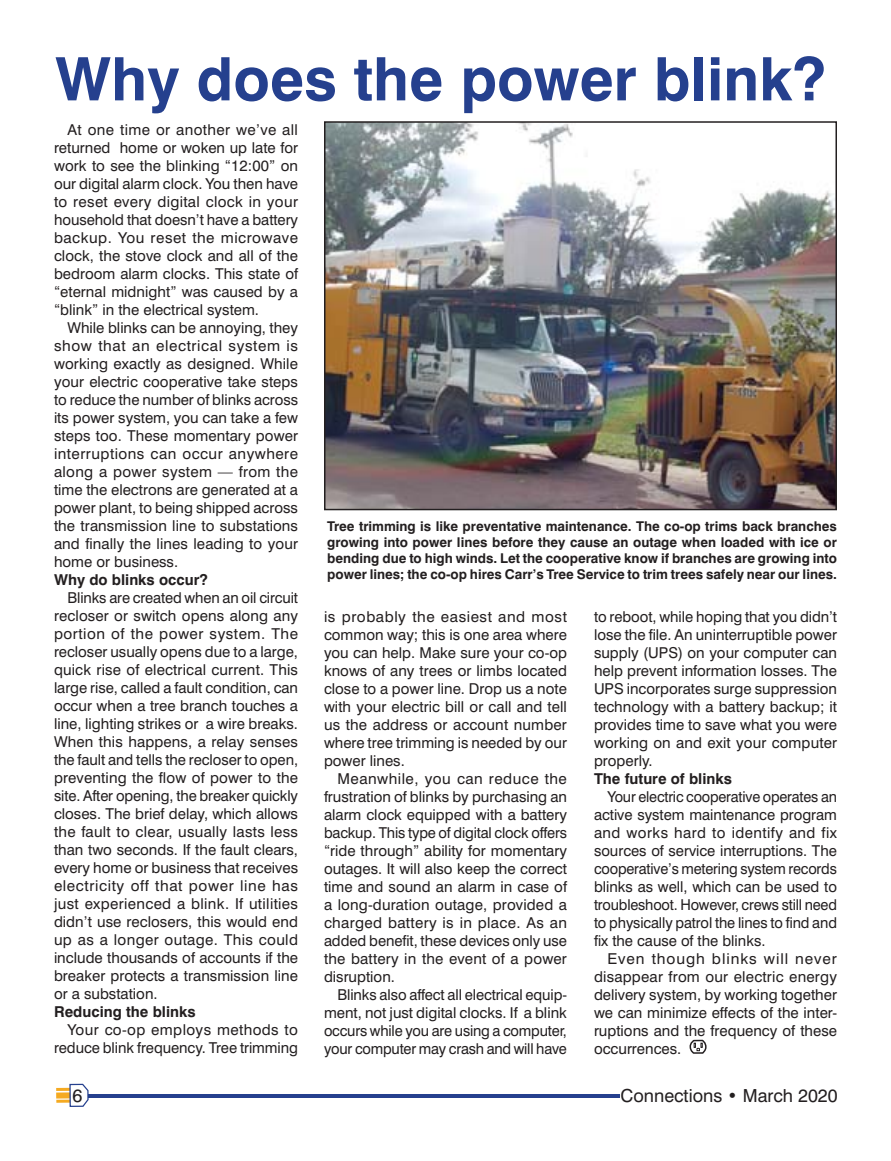
<style>
.page{position:relative;width:891px;height:1161px;background:#fff}
.page>*{position:absolute;margin:0;border:0;box-sizing:border-box;transform-origin:0 0}
.t1{font:700 60px "Swiss 721 BT";color:#25408e}
.t2{font:18px "Swiss 721 BT";color:#231f20}
.t3{font:15px "Swiss 721 BT";color:#231f20}
.t4{font:15px "Swiss 721 BT";letter-spacing:.02em;color:#231f20}
.t5{font:15px "Swiss 721 BT";letter-spacing:.03em;color:#231f20}
.t6{font:15px "Swiss 721 BT";letter-spacing:.025em;color:#231f20}
.t7{font:15px "Swiss 721 BT";letter-spacing:.04em;color:#231f20}
.t8{font:15px "Swiss 721 BT";letter-spacing:.035em;color:#231f20}
.t9{font:700 15px "Swiss 721 BT";color:#231f20}
.t10{font:15px "Swiss 721 BT";letter-spacing:.06em;color:#231f20}
.t11{font:700 13.5px/16.2px "Swiss 721 BT";color:#231f20;text-align:justify}
</style>
<div class="page">
<hr style="left:60px;top:1095px;width:560px;height:3px;background:#25408e">
<div style="left:56px;top:1092px;width:18px;height:7px;background:#f5aa21"></div>
<hr style="left:56px;top:1100px;width:18px;height:3px;background:#f5aa21">
<hr style="left:56px;top:1088px;width:18px;height:3px;background:#f5aa21">
<svg style="left:69px;top:1083px;width:20px;height:24px"></svg>
<svg style="left:689px;top:1040px;width:18px;height:14px"></svg>
<img style="left:327px;top:124px;width:507px;height:383px">
<div style="left:324px;top:121px;width:513px;height:389px;border:2px solid #231f20"></div>
<p class="t1" style="left:55px;top:56px;width:772px">Why does the power blink?</p>
<p class="t6" style="left:68px;top:124px;width:232px">At one time or another we’ve all</p>
<p class="t3" style="left:54px;top:142px;width:246px">returned home or woken up late for</p>
<p class="t3" style="left:54px;top:160px;width:246px">work to see the blinking “12:00” on</p>
<p class="t3" style="left:54px;top:178px;width:246px">our digital alarm clock. You then have</p>
<p class="t4" style="left:54px;top:196px;width:246px">to reset every digital clock in your</p>
<p class="t3" style="left:54px;top:214px;width:246px">household that doesn’t have a battery</p>
<p class="t8" style="left:54px;top:232px;width:246px">backup. You reset the microwave</p>
<p class="t3" style="left:54px;top:250px;width:246px">clock, the stove clock and all of the</p>
<p class="t3" style="left:54px;top:268px;width:246px">bedroom alarm clocks. This state of</p>
<p class="t3" style="left:54px;top:286px;width:246px">“eternal midnight” was caused by a</p>
<p class="t3" style="left:54px;top:304px;width:207px">“blink” in the electrical system.</p>
<p class="t3" style="left:68px;top:322px;width:232px">While blinks can be annoying, they</p>
<p class="t7" style="left:54px;top:340px;width:246px">show that an electrical system is</p>
<p class="t3" style="left:54px;top:358px;width:246px">working exactly as designed. While</p>
<p class="t3" style="left:54px;top:376px;width:246px">your electric cooperative take steps</p>
<p class="t3" style="left:54px;top:394px;width:246px">to reduce the number of blinks across</p>
<p class="t3" style="left:54px;top:412px;width:246px">its power system, you can take a few</p>
<p class="t3" style="left:54px;top:430px;width:246px">steps too. These momentary power</p>
<p class="t5" style="left:54px;top:448px;width:246px">interruptions can occur anywhere</p>
<p class="t4" style="left:54px;top:466px;width:246px">along a power system — from the</p>
<p class="t3" style="left:54px;top:484px;width:246px">time the electrons are generated at a</p>
<p class="t3" style="left:54px;top:502px;width:246px">power plant, to being shipped across</p>
<p class="t3" style="left:54px;top:520px;width:246px">the transmission line to substations</p>
<p class="t3" style="left:54px;top:538px;width:246px">and finally the lines leading to your</p>
<p class="t3" style="left:54px;top:556px;width:126px">home or business.</p>
<p class="t9" style="left:54px;top:574px;width:155px">Why do blinks occur?</p>
<p class="t3" style="left:68px;top:592px;width:232px">Blinks are created when an oil circuit</p>
<p class="t3" style="left:54px;top:610px;width:246px">recloser or switch opens along any</p>
<p class="t5" style="left:54px;top:628px;width:246px">portion of the power system. The</p>
<p class="t3" style="left:54px;top:646px;width:246px">recloser usually opens due to a large,</p>
<p class="t3" style="left:54px;top:664px;width:246px">quick rise of electrical current. This</p>
<p class="t3" style="left:54px;top:682px;width:246px">large rise, called a fault condition, can</p>
<p class="t3" style="left:54px;top:700px;width:246px">occur when a tree branch touches a</p>
<p class="t3" style="left:54px;top:718px;width:246px">line, lighting strikes or a wire breaks.</p>
<p class="t3" style="left:54px;top:736px;width:246px">When this happens, a relay senses</p>
<p class="t3" style="left:54px;top:754px;width:246px">the fault and tells the recloser to open,</p>
<p class="t3" style="left:54px;top:772px;width:246px">preventing the flow of power to the</p>
<p class="t3" style="left:54px;top:790px;width:246px">site. After opening, the breaker quickly</p>
<p class="t3" style="left:54px;top:808px;width:246px">closes. The brief delay, which allows</p>
<p class="t4" style="left:54px;top:826px;width:246px">the fault to clear, usually lasts less</p>
<p class="t3" style="left:54px;top:844px;width:246px">than two seconds. If the fault clears,</p>
<p class="t3" style="left:54px;top:862px;width:246px">every home or business that receives</p>
<p class="t7" style="left:54px;top:880px;width:246px">electricity off that power line has</p>
<p class="t4" style="left:54px;top:898px;width:246px">just experienced a blink. If utilities</p>
<p class="t3" style="left:54px;top:916px;width:246px">didn’t use reclosers, this would end</p>
<p class="t6" style="left:54px;top:934px;width:246px">up as a longer outage. This could</p>
<p class="t3" style="left:54px;top:952px;width:246px">include thousands of accounts if the</p>
<p class="t3" style="left:54px;top:970px;width:246px">breaker protects a transmission line</p>
<p class="t3" style="left:54px;top:988px;width:105px">or a substation.</p>
<p class="t9" style="left:54px;top:1006px;width:143px">Reducing the blinks</p>
<p class="t6" style="left:68px;top:1024px;width:232px">Your co-op employs methods to</p>
<p class="t3" style="left:54px;top:1042px;width:246px">reduce blink frequency. Tree trimming</p>
<p class="t11" style="left:327px;top:519px;width:511px">Tree trimming is like preventative maintenance. The co-op trims back branches growing into power lines before they cause an outage when loaded with ice or bending due to high winds. Let the cooperative know if branches are growing into power lines; the co-op hires Carr’s Tree Service to trim trees safely near our lines.</p>
<p class="t8" style="left:324px;top:611px;width:244px">is probably the easiest and most</p>
<p class="t3" style="left:324px;top:629px;width:245px">common way; this is one area where</p>
<p class="t3" style="left:324px;top:647px;width:245px">you can help. Make sure your co-op</p>
<p class="t3" style="left:324px;top:665px;width:245px">knows of any trees or limbs located</p>
<p class="t3" style="left:324px;top:683px;width:245px">close to a power line. Drop us a note</p>
<p class="t3" style="left:324px;top:701px;width:244px">with your electric bill or call and tell</p>
<p class="t3" style="left:324px;top:719px;width:244px">us the address or account number</p>
<p class="t3" style="left:324px;top:737px;width:244px">where tree trimming is needed by our</p>
<p class="t3" style="left:324px;top:755px;width:82px">power lines.</p>
<p class="t5" style="left:338px;top:773px;width:231px">Meanwhile, you can reduce the</p>
<p class="t3" style="left:324px;top:791px;width:245px">frustration of blinks by purchasing an</p>
<p class="t3" style="left:324px;top:809px;width:245px">alarm clock equipped with a battery</p>
<p class="t3" style="left:324px;top:827px;width:244px">backup. This type of digital clock offers</p>
<p class="t3" style="left:324px;top:845px;width:245px">“ride through” ability for momentary</p>
<p class="t3" style="left:324px;top:863px;width:245px">outages. It will also keep the correct</p>
<p class="t3" style="left:324px;top:881px;width:245px">time and sound an alarm in case of</p>
<p class="t3" style="left:324px;top:899px;width:245px">a long-duration outage, provided a</p>
<p class="t4" style="left:324px;top:917px;width:244px">charged battery is in place. As an</p>
<p class="t3" style="left:324px;top:935px;width:245px">added benefit, these devices only use</p>
<p class="t3" style="left:324px;top:953px;width:244px">the battery in the event of a power</p>
<p class="t3" style="left:324px;top:971px;width:73px">disruption.</p>
<p class="t3" style="left:338px;top:989px;width:231px">Blinks also affect all electrical equip-</p>
<p class="t3" style="left:324px;top:1007px;width:244px">ment, not just digital clocks. If a blink</p>
<p class="t3" style="left:324px;top:1025px;width:244px">occurs while you are using a computer,</p>
<p class="t3" style="left:324px;top:1043px;width:244px">your computer may crash and will have</p>
<p class="t3" style="left:594px;top:611px;width:245px">to reboot, while hoping that you didn’t</p>
<p class="t3" style="left:594px;top:629px;width:245px">lose the file. An uninterruptible power</p>
<p class="t3" style="left:594px;top:647px;width:245px">supply (UPS) on your computer can</p>
<p class="t3" style="left:594px;top:665px;width:244px">help prevent information losses. The</p>
<p class="t3" style="left:594px;top:683px;width:244px">UPS incorporates surge suppression</p>
<p class="t3" style="left:594px;top:701px;width:244px">technology with a battery backup; it</p>
<p class="t3" style="left:594px;top:719px;width:245px">provides time to save what you were</p>
<p class="t3" style="left:594px;top:737px;width:245px">working on and exit your computer</p>
<p class="t3" style="left:594px;top:755px;width:60px">properly.</p>
<p class="t9" style="left:594px;top:773px;width:139px">The future of blinks</p>
<p class="t3" style="left:608px;top:791px;width:231px">Your electric cooperative operates an</p>
<p class="t3" style="left:594px;top:809px;width:244px">active system maintenance program</p>
<p class="t5" style="left:594px;top:827px;width:244px">and works hard to identify and fix</p>
<p class="t3" style="left:594px;top:845px;width:244px">sources of service interruptions. The</p>
<p class="t3" style="left:594px;top:863px;width:244px">cooperative’s metering system records</p>
<p class="t3" style="left:594px;top:881px;width:244px">blinks as well, which can be used to</p>
<p class="t3" style="left:594px;top:899px;width:245px">troubleshoot. However, crews still need</p>
<p class="t3" style="left:594px;top:917px;width:245px">to physically patrol the lines to find and</p>
<p class="t3" style="left:594px;top:935px;width:173px">fix the cause of the blinks.</p>
<p class="t10" style="left:608px;top:953px;width:231px">Even though blinks will never</p>
<p class="t3" style="left:594px;top:971px;width:245px">disappear from our electric energy</p>
<p class="t3" style="left:594px;top:989px;width:245px">delivery system, by working together</p>
<p class="t3" style="left:594px;top:1007px;width:245px">we can minimize effects of the inter-</p>
<p class="t3" style="left:594px;top:1025px;width:244px">ruptions and the frequency of these</p>
<p class="t3" style="left:594px;top:1043px;width:89px">occurrences.</p>
<p class="t2" style="left:72px;top:1089px;width:11px">6</p>
<p class="t2" style="left:621px;top:1089px;width:219px">Connections • March 2020</p>
</div>
